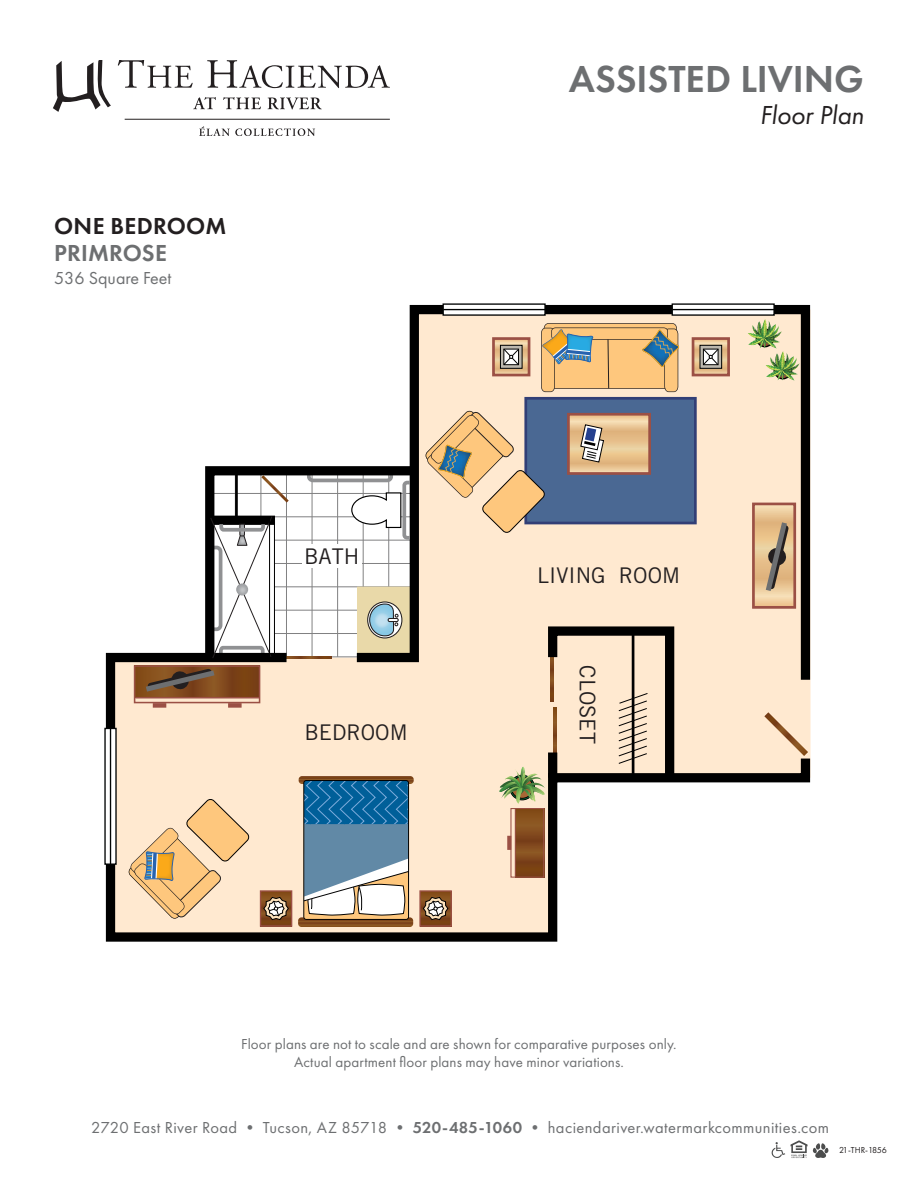
<style>
.page{position:relative;width:918px;height:1188px;background:#fff}
.page>*{position:absolute;margin:0;border:0;box-sizing:border-box;transform-origin:0 0}
.t1{font:600 39px "Futura PT";color:#6d6f71}
.t2{font:italic 27px "Futura PT";letter-spacing:-.005em;color:#231f20}
.t3{font:600 24px "Futura PT";letter-spacing:.01em;color:#231f20}
.t4{font:600 24px "Futura PT";letter-spacing:.01em;color:#6d6f71}
.t5{font:21.6px "Trade Gothic";color:#231f20}
.t6{font:18px "Futura PT";color:#6d6f71}
.t7{font:16.5px "Futura PT";letter-spacing:.025em;color:#6d6f71}
.t8{font:15px/18px "Futura PT";letter-spacing:.01em;color:#6d6f71;text-align:center}
.t9{font:9px "Futura PT";letter-spacing:-.02em;color:#231f20}
.s1{font-weight:600}
</style>
<div class="page">
<svg style="left:193px;top:97px;width:23px;height:12px"></svg>
<svg style="left:223px;top:97px;width:38px;height:12px"></svg>
<svg style="left:268px;top:98px;width:54px;height:11px"></svg>
<svg style="left:118px;top:60px;width:75px;height:28px"></svg>
<svg style="left:207px;top:60px;width:182px;height:28px"></svg>
<hr style="left:125px;top:119px;width:264px;height:1px;background:#231f20">
<svg style="left:199px;top:126px;width:116px;height:10px"></svg>
<svg style="left:53px;top:60px;width:58px;height:52px"></svg>
<svg style="left:772px;top:1142px;width:13px;height:16px"></svg>
<svg style="left:791px;top:1140px;width:38px;height:18px"></svg>
<svg style="left:104px;top:652px;width:707px;height:290px"></svg>
<svg style="left:348px;top:303px;width:463px;height:386px;background:#efddc8"></svg>
<svg style="left:201px;top:462px;width:221px;height:205px"></svg>
<svg style="left:106px;top:730px;width:9px;height:133px"></svg>
<hr style="left:110px;top:728px;width:1px;height:136px;background:#030505">
<svg style="left:674px;top:305px;width:99px;height:9px"></svg>
<div style="left:672px;top:303px;width:103px;height:13px;border:1px solid #030505"></div>
<hr style="left:672px;top:309px;width:102px;height:1px;background:#030505">
<svg style="left:445px;top:305px;width:99px;height:9px"></svg>
<div style="left:443px;top:303px;width:103px;height:13px;border:1px solid #030505"></div>
<hr style="left:443px;top:309px;width:102px;height:1px;background:#030505">
<svg style="left:499px;top:622px;width:180px;height:182px;background:#d5c5b0"></svg>
<hr style="left:632px;top:628px;width:2px;height:153px;background:#000">
<svg style="left:764px;top:712px;width:44px;height:44px;background:#eacfb2"></svg>
<svg style="left:261px;top:475px;width:28px;height:28px"></svg>
<hr style="left:274px;top:523px;width:1px;height:133px;background:#000">
<svg style="left:209px;top:515px;width:64px;height:144px"></svg>
<svg style="left:305px;top:470px;width:108px;height:72px"></svg>
<div style="left:302px;top:545px;width:59px;height:23px;background:#fff"></div>
<div style="left:526px;top:398px;width:169px;height:125px;background:#4a6893"></div>
<div style="left:524px;top:397px;width:173px;height:127px;border:3px solid #323f76"></div>
<svg style="left:756px;top:507px;width:36px;height:98px;background:#eac796"></svg>
<div style="left:752px;top:503px;width:44px;height:106px;border:3px solid #9b5045"></div>
<svg style="left:766px;top:522px;width:23px;height:69px;background:#a89072"></svg>
<svg style="left:571px;top:417px;width:76px;height:54px;background:#e8c492"></svg>
<div style="left:567px;top:413px;width:84px;height:62px;border:3px solid #9b5045"></div>
<svg style="left:696px;top:341px;width:30px;height:31px"></svg>
<div style="left:692px;top:337px;width:38px;height:39px;border:3px solid #9b5045"></div>
<svg style="left:702px;top:347px;width:18px;height:20px"></svg>
<div style="left:700px;top:345px;width:22px;height:24px;border:1px solid #000"></div>
<svg style="left:703px;top:349px;width:16px;height:16px"></svg>
<svg style="left:496px;top:341px;width:30px;height:31px"></svg>
<div style="left:492px;top:337px;width:38px;height:39px;border:3px solid #9b5045"></div>
<svg style="left:502px;top:347px;width:18px;height:20px"></svg>
<div style="left:500px;top:345px;width:22px;height:24px;border:1px solid #000"></div>
<svg style="left:503px;top:349px;width:16px;height:16px"></svg>
<svg style="left:580px;top:424px;width:24px;height:38px"></svg>
<svg style="left:298px;top:776px;width:116px;height:151px"></svg>
<div style="left:303px;top:780px;width:106px;height:140px;border:1px solid #000;border-radius:2px"></div>
<div style="left:420px;top:891px;width:31px;height:35px;background:#814918"></div>
<div style="left:419px;top:890px;width:33px;height:37px;border:1px solid #9b5045"></div>
<svg style="left:423px;top:897px;width:26px;height:23px"></svg>
<div style="left:261px;top:891px;width:31px;height:35px;background:#814915"></div>
<div style="left:260px;top:890px;width:32px;height:37px;border:1px solid #9b5045"></div>
<svg style="left:263px;top:897px;width:26px;height:23px"></svg>
<svg style="left:137px;top:668px;width:120px;height:29px;background:#7f4719"></svg>
<div style="left:153px;top:703px;width:13px;height:5px;background:#9b5045"></div>
<div style="left:228px;top:703px;width:14px;height:5px;background:#9b5045"></div>
<div style="left:134px;top:665px;width:126px;height:38px;border:2px solid #9b5045"></div>
<hr style="left:135px;top:697px;width:125px;height:1px;background:#9b5045">
<svg style="left:516px;top:810px;width:26px;height:66px;background:#814a1b"></svg>
<svg style="left:507px;top:836px;width:3px;height:14px"></svg>
<div style="left:510px;top:808px;width:34px;height:70px;border:1px solid #9b5045"></div>
<hr style="left:515px;top:809px;width:1px;height:68px;background:#9b5045">
<svg style="left:146px;top:669px;width:68px;height:23px;background:#6d4c31"></svg>
<svg style="left:129px;top:798px;width:121px;height:121px;background:#f2d1a5"></svg>
<svg style="left:425px;top:411px;width:120px;height:122px;background:#d8c0a1"></svg>
<svg style="left:541px;top:323px;width:138px;height:69px;background:#d5b480"></svg>
<svg style="left:748px;top:320px;width:51px;height:61px;background:#cccea1"></svg>
<h3 class="t3" style="left:54px;top:211px;width:174px">ONE BEDROOM</h3>
<h3 class="t4" style="left:54px;top:238px;width:114px">PRIMROSE</h3>
<p class="t6" style="left:54px;top:267px;width:119px">536 Square Feet</p>
<h3 class="t5" style="left:304px;top:543px;width:57px">BATH</h3>
<h3 class="t5" style="left:304px;top:719px;width:105px">BEDROOM</h3>
<h1 class="t1" style="left:569px;top:55px;width:297px">ASSISTED LIVING</h1>
<h2 class="t2" style="left:760px;top:99px;width:106px">Floor Plan</h2>
<h3 class="t5" style="left:537px;top:562px;width:144px">LIVING ROOM</h3>
<h3 class="t5" style="left:601px;top:665px;width:80px;rotate:90deg">CLOSET</h3>
<p class="t8" style="left:241px;top:1035px;width:437px">Floor plans are not to scale and are shown for comparative purposes only.<br>Actual apartment floor plans may have minor variations.</p>
<p class="t7" style="left:91px;top:1118px;width:740px">2720 East River Road • Tucson, AZ 85718 • <span class="s1">520-485-1060</span> • haciendariver.watermarkcommunities.com</p>
<p class="t9" style="left:839px;top:1144px;width:49px">21-THR-1856</p>
</div>
